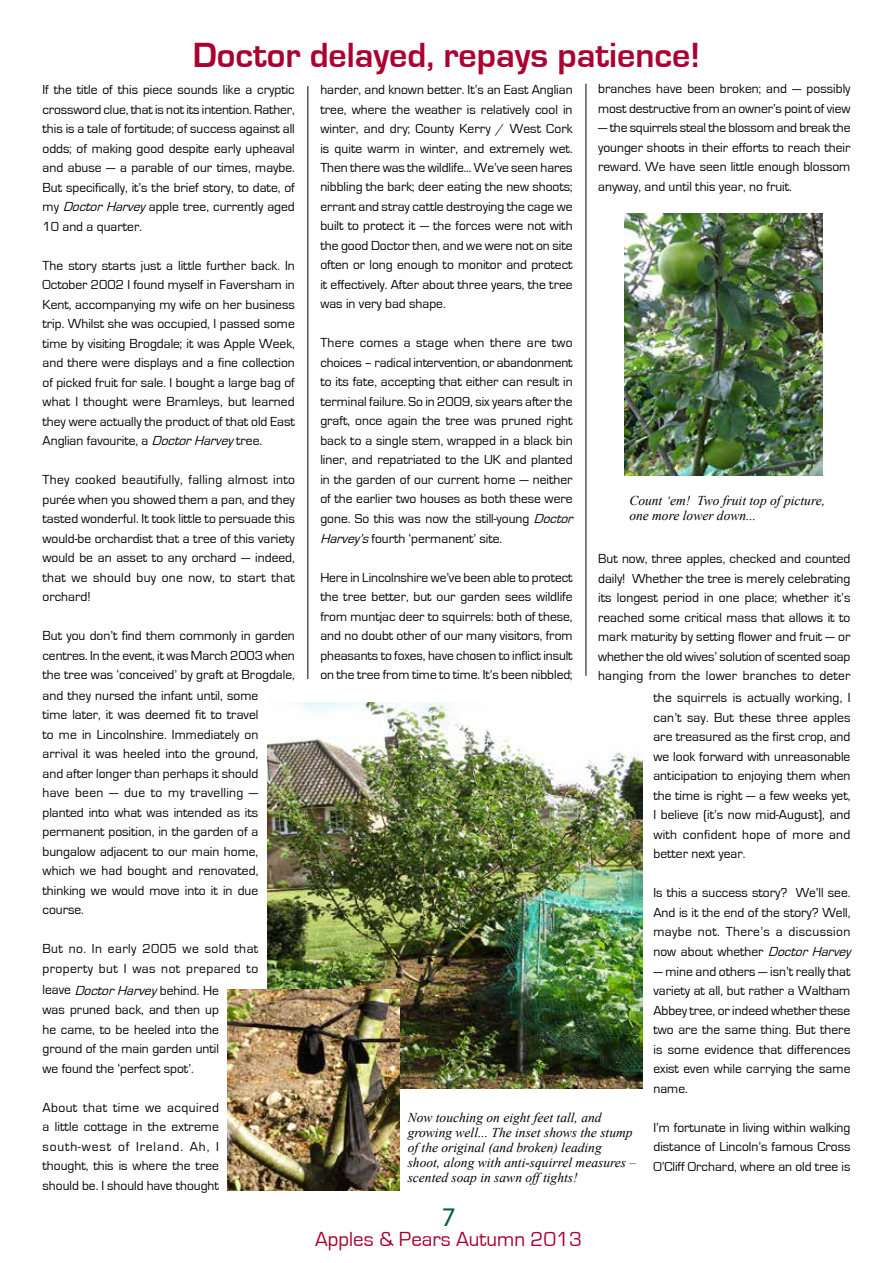
<style>
.page{position:relative;width:893px;height:1263px;background:#fff}
.page>*{position:absolute;margin:0;border:0;box-sizing:border-box;transform-origin:0 0}
.t1{font:700 36px "Eurostile";color:#a90230}
.t2{font:27px "Myriad Pro";color:#006030}
.t3{font:21px "Eurostile";color:#a90230}
.t4{font:13.5px/19.5px "Eurostile";color:#000;text-align:justify}
.t5{font:italic 13.5px/15px "Times New Roman";color:#000}
.t6{font:13.5px/19.5px "Eurostile";letter-spacing:.03em;color:#000}
.s1{font-style:italic}
</style>
<div class="page">
<hr style="left:586px;top:84px;width:1px;height:592px;background:#000">
<hr style="left:308px;top:86px;width:1px;height:593px;background:#000">
<img style="left:624px;top:214px;width:199px;height:261px">
<img style="left:268px;top:703px;width:374px;height:386px">
<img style="left:228px;top:990px;width:172px;height:201px">
<h1 class="t1" style="left:193px;top:35px;width:509px">Doctor delayed, repays patience!</h1>
<p class="t4" style="left:43px;top:80px;width:254px">If the title of this piece sounds like a cryptic crossword clue, that is not its intention. Rather, this is a tale of fortitude; of success against all odds; of making good despite early upheaval and abuse — a parable of our times, maybe.<br>But specifically, it’s the brief story, to date, of my <span class="s1">DoctorHarvey</span> apple tree, currently aged 10 and a quarter.</p>
<p class="t4" style="left:43px;top:256px;width:254px">The story starts just a little further back. In October 2002 I found myself in Faversham in Kent, accompanying my wife on her business trip. Whilst she was occupied, I passed some time by visiting Brogdale; it was Apple Week, and there were displays and a fine collection of picked fruit for sale. I bought a large bag of what I thought were Bramleys, but learned they were actually the product of that old East Anglian favourite, a <span class="s1">DoctorHarvey</span> tree.</p>
<p class="t4" style="left:43px;top:470px;width:254px">They cooked beautifully, falling almost into purée when you showed them a pan, and they tasted wonderful. It took little to persuade this would-be orchardist that a tree of this variety would be an asset to any orchard — indeed, that we should buy one now, to start that orchard!</p>
<p class="t4" style="left:43px;top:626px;width:254px">But you don’t find them commonly in garden centres. In the event, it was March 2003 when the tree was ‘conceived’ by graft at Brogdale,</p>
<p class="t4" style="left:43px;top:686px;width:217px">and they nursed the infant until, some time later, it was deemed fit to travel to me in Lincolnshire. Immediately on arrival it was heeled into the ground, and after longer than perhaps it should have been — due to my travelling — planted into what was intended as its permanent position, in the garden of a bungalow adjacent to our main home, which we had bought and renovated, thinking we would move into it in due course.</p>
<p class="t6" style="left:43px;top:939px;width:217px">But no. In early 2005 we sold that property but I was not prepared to</p>
<p class="t4" style="left:43px;top:980px;width:178px">leave <span class="s1">DoctorHarvey</span> behind. He was pruned back, and then up he came, to be heeled into the ground of the main garden until we found the ‘perfect spot’.</p>
<p class="t4" style="left:43px;top:1097px;width:178px">About that time we acquired a little cottage in the extreme south-west of Ireland. Ah, I thought, this is where the tree should be. I should have thought</p>
<p class="t4" style="left:320px;top:80px;width:254px">harder, and known better. It’s an East Anglian tree, where the weather is relatively cool in winter, and dry; County Kerry / West Cork is quite warm in winter, and extremely wet.<br>Then there was the wildlife... We’ve seen hares nibbling the bark; deer eating the new shoots; errant and stray cattle destroying the cage we built to protect it — the forces were not with the good Doctor then, and we were not on site often or long enough to monitor and protect it effectively. After about three years, the tree was in very bad shape.</p>
<p class="t4" style="left:320px;top:334px;width:258px;text-align:left">There comes a stage when there are two choices – radical intervention, or abandonment to its fate, accepting that either can result in terminal failure. So in 2009, six years after the graft, once again the tree was pruned right back to a single stem, wrapped in a black bin liner, and repatriated to the UK and planted in the garden of our current home — neither of the earlier two houses as both these were gone. So this was now the still-young <span class="s1">Doctor Harvey’s</span>fourth ‘permanent’ site.</p>
<p class="t4" style="left:320px;top:568px;width:254px">Here in Lincolnshire we’ve been able to protect the tree better, but our garden sees wildlife from muntjac deer to squirrels: both of these, and no doubt other of our many visitors, from pheasants to foxes, have chosen to inflict insult on the tree from time to time. It’s been nibbled;</p>
<p class="t4" style="left:598px;top:79px;width:254px">branches have been broken; and — possibly most destructive from an owner’s point of view</p>
<p class="t4" style="left:598px;top:118px;width:254px">— the squirrels steal the blossom and break the younger shoots in their efforts to reach their reward. We have seen little enough blossom anyway, and until this year, no fruit.</p>
<p class="t5" style="left:629px;top:493px;width:197px">Count ‘em! Two fruit top of picture, one more lower down...</p>
<p class="t4" style="left:598px;top:549px;width:254px">But now, three apples, checked and counted daily! Whether the tree is merely celebrating its longest period in one place; whether it’s reached some critical mass that allows it to mark maturity by setting flower and fruit — or whether the old wives’ solution of scented soap hanging from the lower branches to deter</p>
<p class="t5" style="left:408px;top:1110px;width:230px">Now touching on eight feet tall, and growing well... The inset shows the stump of the original (and broken) leading shoot, along with anti-squirrel measures – scented soap in sawn off tights!</p>
<h2 class="t2" style="left:442px;top:1200px;width:15px">7</h2>
<h3 class="t3" style="left:315px;top:1228px;width:268px">Apples &amp; Pears Autumn 2013</h3>
<p class="t4" style="left:653px;top:688px;width:199px">the squirrels is actually working, I can’t say. But these three apples are treasured as the first crop, and we look forward with unreasonable anticipation to enjoying them when the time is right — a few weeks yet, I believe (it’s now mid-August), and with confident hope of more and better next year.</p>
<p class="t4" style="left:653px;top:883px;width:199px">Is this a success story? We’ll see.<br>And is it the end of the story? Well, maybe not. There’s a discussion now about whether <span class="s1">DoctorHarvey</span></p>
<p class="t4" style="left:653px;top:962px;width:199px">— mine and others — isn’t really that variety at all, but rather a Waltham Abbey tree, or indeed whether these two are the same thing. But there is some evidence that differences exist even while carrying the same name.</p>
<p class="t4" style="left:653px;top:1117px;width:199px">I’m fortunate in living within walking distance of Lincoln’s famous Cross O’Cliff Orchard, where an old tree is</p>
</div>
